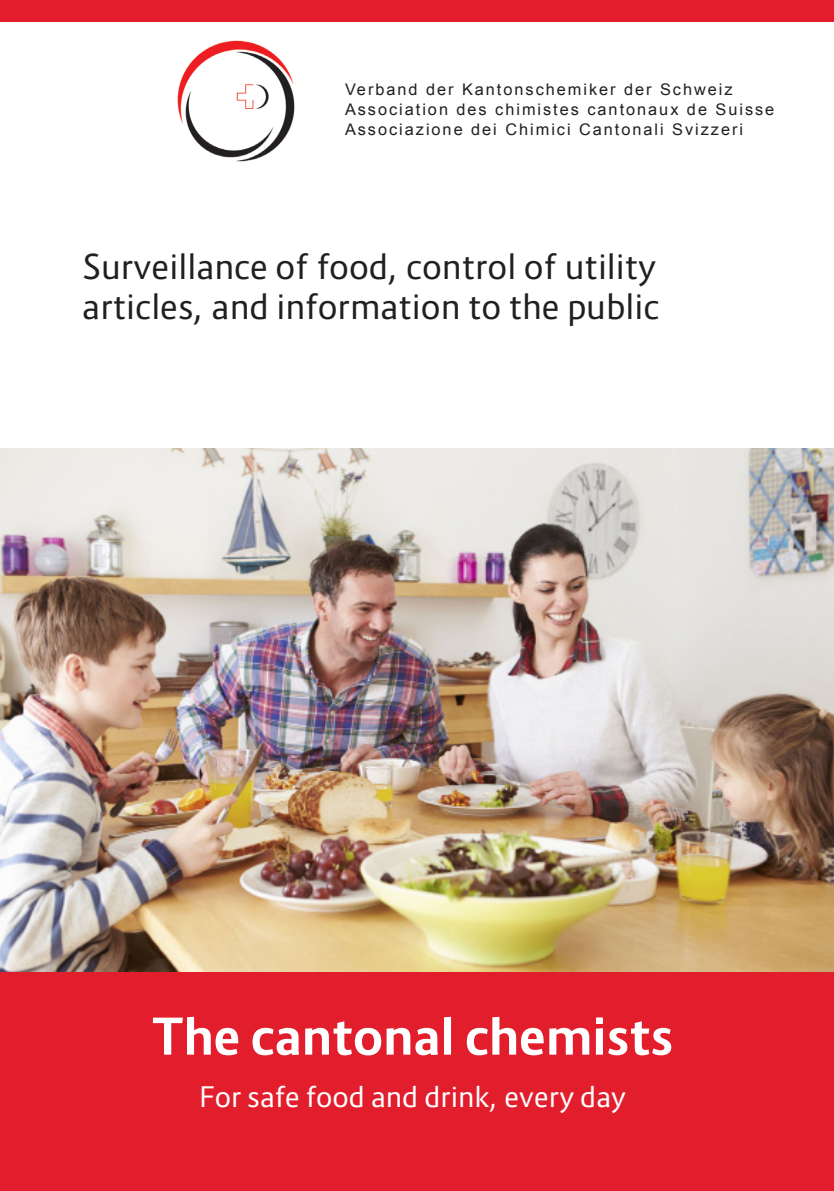
<style>
.page{position:relative;width:834px;height:1191px;background:#fff}
.page>*{position:absolute;margin:0;border:0;box-sizing:border-box;transform-origin:0 0}
.t1{font:700 50px "Route 159";color:#fff}
.t2{font:34px/40.8px "Route 159";color:#231f20}
.t3{font:28px "Route 159";color:#fff}
.t4{font:16px/20px "Arial";letter-spacing:.12em;color:#231f20}
</style>
<div class="page">
<div style="left:0;top:972px;width:833px;height:219px;background:#e21e2d"></div>
<img style="left:0;top:449px;width:833px;height:523px">
<div style="left:0;top:0;width:833px;height:22px;background:#e21e2d"></div>
<img style="left:177px;top:40px;width:118px;height:122px">
<p class="t4" style="left:345px;top:80px;width:431px">Verband der Kantonschemiker der Schweiz<br>Association des chimistes cantonaux de Suisse<br>Associazione dei Chimici Cantonali Svizzeri</p>
<h2 class="t2" style="left:82px;top:246px;width:578px">Surveillance of food, control of utility articles, and information to the public</h2>
<h1 class="t1" style="left:152px;top:1005px;width:522px">The cantonal chemists</h1>
<h3 class="t3" style="left:199px;top:1080px;width:428px">For safe food and drink, every day</h3>
</div>
